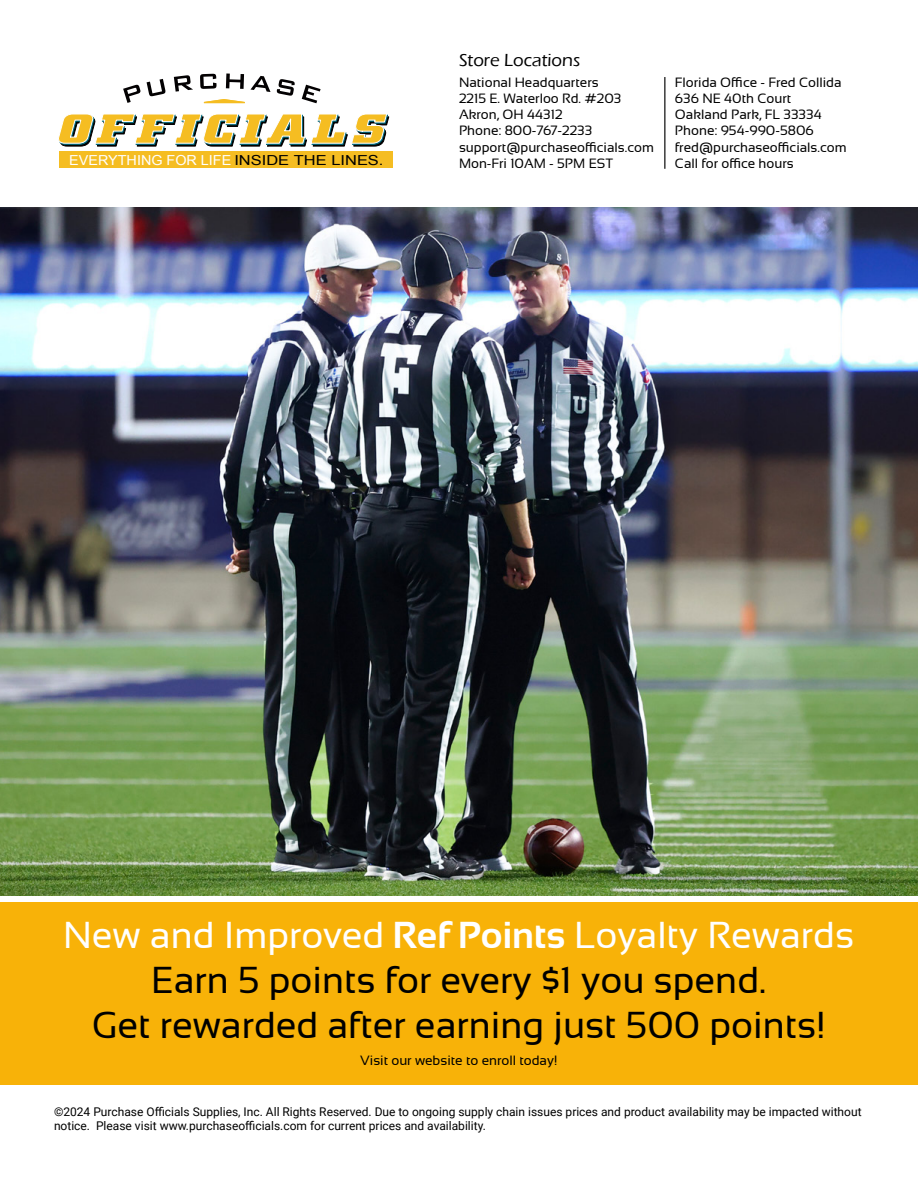
<style>
.page{position:relative;width:918px;height:1188px;background:#fff}
.page>*{position:absolute;margin:0;border:0;box-sizing:border-box;transform-origin:0 0}
.t1{font:37.5px/45px "Sansation";color:#000;text-align:center}
.t2{font:500 18px "Eras ITC";color:#000}
.t3{font:13.8px "Arial";color:#fff;scale:1.04 1}
.t4{font:13.5px/16.2px "Sansation";color:#000}
.t5{font:12px/14.4px "Roboto";color:#000}
.s1{color:#000}
.s2{color:#fff}
.s3{font-weight:700;color:#fff}
</style>
<div class="page">
<img style="left:0;top:207px;width:918px;height:689px">
<svg style="left:58px;top:114px;width:332px;height:33px"></svg>
<svg style="left:123px;top:84px;width:18px;height:19px"></svg>
<svg style="left:147px;top:79px;width:19px;height:18px"></svg>
<svg style="left:174px;top:75px;width:19px;height:17px"></svg>
<svg style="left:200px;top:73px;width:95px;height:30px"></svg>
<svg style="left:302px;top:85px;width:19px;height:18px"></svg>
<div style="left:59px;top:151px;width:334px;height:17px;background:#f5bd22"></div>
<hr style="left:664px;top:77px;width:2px;height:92px;background:#000">
<div style="left:0;top:902px;width:918px;height:182px;background:#f8b208"></div>
<p class="t3" style="left:69px;top:151px;width:304px">EVERYTHING FOR LIFE <span class="s1">INSIDE THE LINES.</span></p>
<h2 class="t2" style="left:459px;top:50px;width:123px">Store Locations</h2>
<p class="t4" style="left:459px;top:74px;width:196px">National Headquarters<br>2215 E. Waterloo Rd. #203<br>Akron, OH 44312<br>Phone: 800-767-2233 support@purchaseofficials.com<br>Mon-Fri 10AM - 5PM EST</p>
<p class="t4" style="left:675px;top:74px;width:173px">Florida Office - Fred Collida<br>636 NE 40th Court<br>Oakland Park, FL 33334<br>Phone: 954-990-5806 fred@purchaseofficials.com<br>Call for office hours</p>
<h1 class="t1" style="left:63px;top:913px;width:793px"><span class="s2">New and Improved</span> <span class="s3">Ref Points</span> <span class="s2">Loyalty Rewards<br></span>Earn 5 points for every $1 you spend.<br>Get rewarded after earning just 500 points!</h1>
<p class="t4" style="left:360px;top:1053px;width:199px">Visit our website to enroll today!</p>
<p class="t5" style="left:54px;top:1104px;width:809px">©2024 Purchase Officials Supplies, Inc. All Rights Reserved. Due to ongoing supply chain issues prices and product availability may be impacted without notice. Please visit www.purchaseofficials.com for current prices and availability.</p>
</div>
